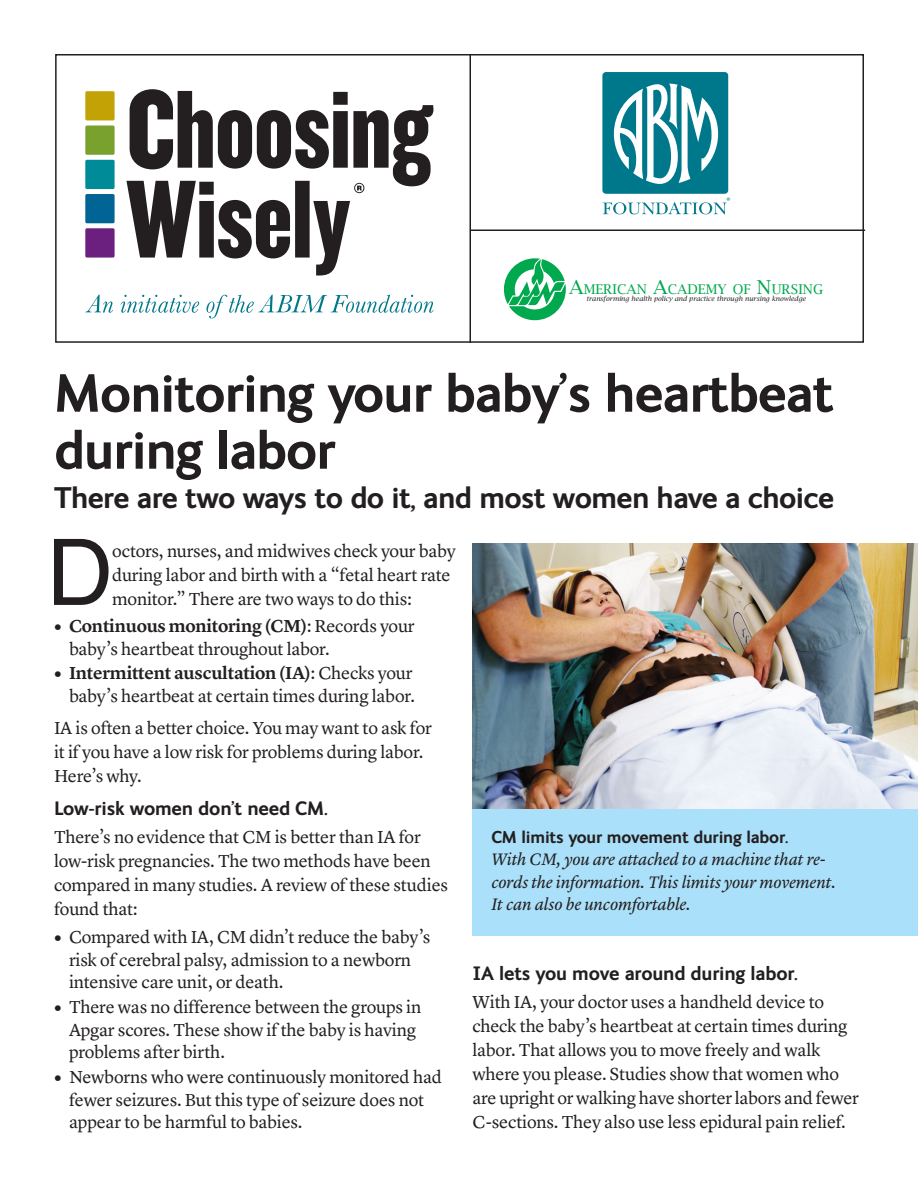
<style>
.page{position:relative;width:918px;height:1188px;background:#fff}
.page>*{position:absolute;margin:0;border:0;box-sizing:border-box;transform-origin:0 0}
.Body_DropCap_First_P{font:91.95px "Helvetica";color:#231f20}
.MainHeadline{font:700 54px/57px "FS Ingrid";letter-spacing:-.02em;color:#231f20}
.Subhead{font:700 30px "FS Ingrid";letter-spacing:-.02em;color:#231f20}
.Body_Subhead{font:700 19.5px "FS Ingrid";letter-spacing:-.01em;color:#231f20}
.Body_12_16{font:18px/24px "Lyon Text";letter-spacing:-.01em;color:#231f20}
.Body_DropCap_First_P-2{font:18px/24px "Lyon Text";letter-spacing:-.01em;color:#231f20}
.BODYBULLETS{font:italic 17.25px/22.5px "Lyon Text";letter-spacing:-.01em;color:#231f20}
._12Body_Subhd{font:700 17.25px "FS Ingrid";letter-spacing:-.01em;color:#231f20}
.t1{font:13.35px "Lucida Bright";color:#00a94e}
.t2{font:600 9.45px "New Baskerville";color:#00788b}
.t3{font:italic 6.75px "Lucida Bright";color:#231f20}
.s1{font-size:19.2px}
.s2{font-family:"FS Ingrid";font-weight:700}
.s3{font-weight:600}
</style>
<div class="page">
<div style="left:472px;top:808px;width:446px;height:128px;background:#aae0f9"></div>
<img style="left:473px;top:543px;width:445px;height:266px">
<svg style="left:504px;top:258px;width:62px;height:62px"></svg>
<div style="left:55px;top:54px;width:809px;height:289px;border:2px solid #231f20"></div>
<hr style="left:470px;top:230px;width:395px;height:1px;background:#231f20">
<hr style="left:470px;top:54px;width:1px;height:289px;background:#231f20">
<div style="left:602px;top:72px;width:126px;height:122px;background:#00788b;border-radius:4px"></div>
<svg style="left:614px;top:84px;width:104px;height:100px"></svg>
<svg style="left:603px;top:202px;width:124px;height:12px"></svg>
<div style="left:85px;top:91px;width:30px;height:29px;background:#c2a205;border-radius:2px"></div>
<div style="left:85px;top:126px;width:30px;height:29px;background:#78a22d;border-radius:2px"></div>
<div style="left:85px;top:160px;width:30px;height:29px;background:#008b98;border-radius:2px"></div>
<div style="left:85px;top:194px;width:30px;height:29px;background:#006494;border-radius:2px"></div>
<div style="left:85px;top:228px;width:30px;height:30px;background:#6b1f7e;border-radius:2px"></div>
<svg style="left:126px;top:89px;width:307px;height:187px"></svg>
<svg style="left:85px;top:295px;width:349px;height:23px"></svg>
<p class="t2" style="left:726px;top:195px;width:5px">®</p>
<p class="t1" style="left:569px;top:281px;width:256px"><span class="s1">A</span>MERICAN <span class="s1">A</span>CADEMY OF <span class="s1">N</span>URSING</p>
<p class="t3" style="left:586px;top:294px;width:221px">transforming health policy and practice through nursing knowledge</p>
<p class="MainHeadline" style="left:54px;top:363px;width:781px">Monitoring your baby’s heartbeat during labor</p>
<p class="Subhead" style="left:54px;top:478px;width:782px">There are two ways to do it, and most women have a choice</p>
<p class="Body_DropCap_First_P" style="left:47px;top:502px;width:68px">D</p>
<p class="Body_DropCap_First_P-2" style="left:112px;top:537px;width:345px">octors, nurses, and midwives check your baby during labor and birth with a “fetal heart rate monitor.” There are two ways to do this:</p>
<p class="Body_12_16" style="left:69px;top:613px;width:347px;line-height:22.5px;text-indent:-15px"><span class="s2">•</span> <span class="s3">Continuous monitoring (CM)</span>: Records your baby’s heartbeat throughout labor.</p>
<p class="Body_12_16" style="left:54px;top:661px;width:363px;line-height:22.5px;text-align:right"><span class="s2">•</span> <span class="s3">Intermittent auscultation (IA)</span>: Checks your baby’s heartbeat at certain times during labor.</p>
<p class="Body_12_16" style="left:54px;top:714px;width:380px">IA is often a better choice. You may want to ask for it if you have a low risk for problems during labor.<br>Here’s why.</p>
<p class="Body_Subhead" style="left:54px;top:796px;width:275px">Low-risk women don’t need CM.</p>
<p class="Body_12_16" style="left:54px;top:823px;width:396px">There’s no evidence that CM is better than IA for low-risk pregnancies. The two methods have been compared in many studies. A review of these studies found that:</p>
<p class="Body_12_16" style="left:69px;top:924px;width:363px;line-height:22.5px;text-indent:-15px"><span class="s2">•</span> Compared with IA, CM didn’t reduce the baby’s risk of cerebral palsy, admission to a newborn intensive care unit, or death.</p>
<p class="Body_12_16" style="left:69px;top:994px;width:354px;line-height:22.5px;text-indent:-15px"><span class="s2">•</span> There was no difference between the groups in<br>Apgar scores. These show if the baby is having problems after birth.</p>
<p class="Body_12_16" style="left:69px;top:1064px;width:375px;line-height:22.5px;text-indent:-15px"><span class="s2">•</span> Newborns who were continuously monitored had fewer seizures. But this type of seizure does not appear to be harmful to babies.</p>
<p class="_12Body_Subhd" style="left:491px;top:826px;width:298px">CM limits your movement during labor.</p>
<p class="BODYBULLETS" style="left:491px;top:847px;width:346px">With CM, you are attached to a machine that re&shy;cords the information. This limits your movement.<br>It can also be uncomfortable.</p>
<p class="Body_Subhead" style="left:472px;top:961px;width:327px">IA lets you move around during labor.</p>
<p class="Body_12_16" style="left:472px;top:988px;width:388px">With IA, your doctor uses a handheld device to check the baby’s heartbeat at certain times during labor. That allows you to move freely and walk where you please. Studies show that women who are upright or walking have shorter labors and fewer C-sections. They also use less epidural pain relief.</p>
</div>
